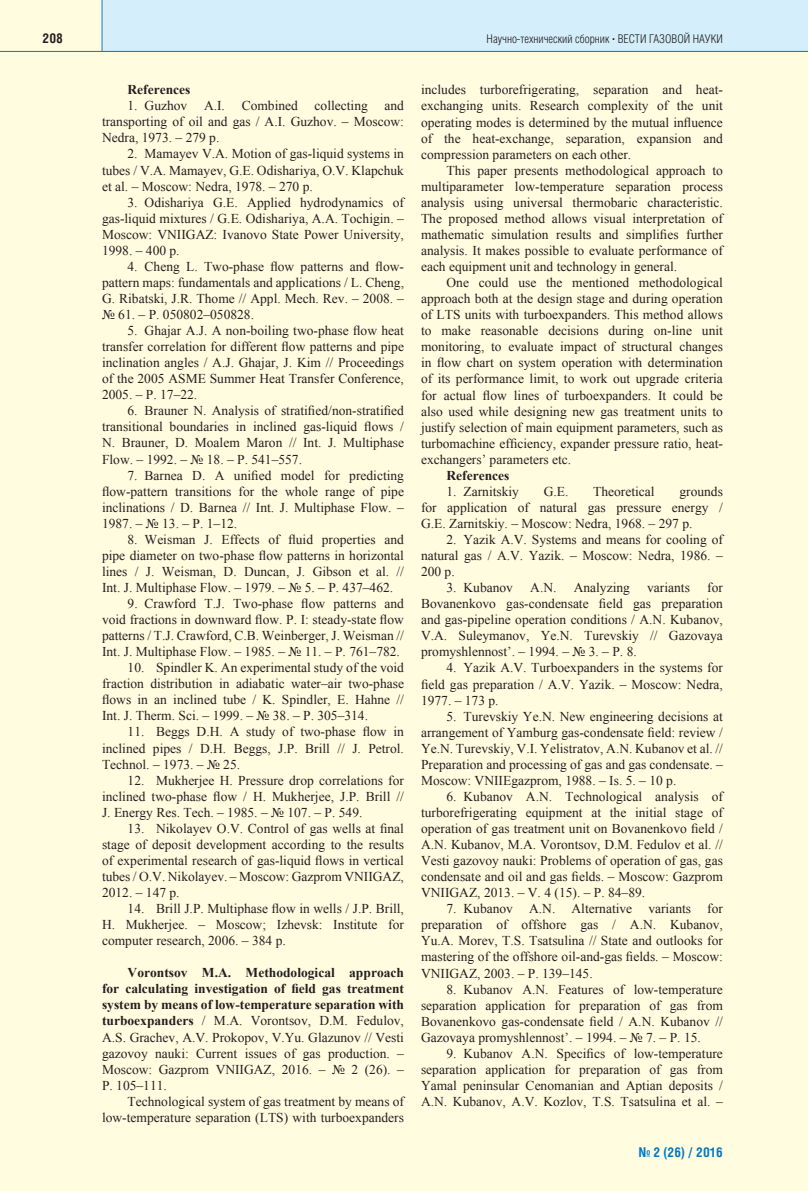
<style>
.page{position:relative;width:808px;height:1191px;background:#fff}
.page>*{position:absolute;margin:0;border:0;box-sizing:border-box;transform-origin:0 0}
.t1{font:13.5px/16px "Times New Roman";color:#231f20;text-align:justify}
.t2{font:700 13.5px "Times New Roman";color:#231f20}
.t3{font:700 13.5px "Helios Cond";color:#0079c2}
.t4{font:700 13.5px "Helios Cond";color:#231f20}
.t5{font:300 12px "Helios Cond";color:#231f20}
.s1{font-family:"Times New Roman";font-weight:700}
.s2{font-weight:700}
</style>
<div class="page">
<div style="left:0;top:52px;width:808px;height:1139px;background:#fffce0"></div>
<div style="left:102px;top:0;width:706px;height:51px;background:#d4effb"></div>
<div style="left:0;top:0;width:102px;height:51px;background:#fffce0"></div>
<hr style="left:0;top:51px;width:808px;height:1px;background:#0079c2">
<hr style="left:102px;top:0;width:1px;height:51px;background:#0079c2">
<p class="t4" style="left:43px;top:33px;width:22px">208</p>
<p class="t5" style="left:487px;top:34px;width:238px">Научно-технический сборник <span class="s1">·</span> ВЕСТИ ГАЗОВОЙ НАУКИ</p>
<p class="t2" style="left:128px;top:82px;width:64px">References</p>
<p class="t1" style="left:102px;top:98px;width:303px;text-indent:26px">1. Guzhov A.I. Combined collecting and transporting of oil and gas / A.I. Guzhov. – Moscow:<br>Nedra, 1973. – 279 p.</p>
<p class="t1" style="left:102px;top:146px;width:303px;text-indent:26px">2. Mamayev V.A. Motion of gas-liquid systems in tubes / V.A. Mamayev, G.E. Odishariya, O.V. Klapchuk et al. – Moscow: Nedra, 1978. – 270 p.</p>
<p class="t1" style="left:102px;top:194px;width:303px;text-indent:26px">3. Odishariya G.E. Applied hydrodynamics of gas-liquid mixtures / G.E. Odishariya, A.A. Tochigin. – Moscow: VNIIGAZ: Ivanovo State Power University, 1998. – 400 p.</p>
<p class="t1" style="left:102px;top:258px;width:303px;text-indent:26px">4. Cheng L. Two-phase flow patterns and flow&shy;pattern maps: fundamentals and applications / L. Cheng, G. Ribatski, J.R. Thome // Appl. Mech. Rev. – 2008. – № 61. – P. 050802–050828.</p>
<p class="t1" style="left:102px;top:322px;width:303px;text-indent:26px">5. Ghajar A.J. A non-boiling two-phase flow heat transfer correlation for different flow patterns and pipe inclination angles / A.J. Ghajar, J. Kim // Proceedings of the 2005 ASME Summer Heat Transfer Conference, 2005. – P. 17–22.</p>
<p class="t1" style="left:102px;top:403px;width:303px;text-indent:26px">6. Brauner N. Analysis of stratified/non-stratified transitional boundaries in inclined gas-liquid flows / N. Brauner, D. Moalem Maron // Int. J. Multiphase Flow. – 1992. – № 18. – P. 541–557.</p>
<p class="t1" style="left:102px;top:467px;width:303px;text-indent:26px">7. Barnea D. A unified model for predicting flow-pattern transitions for the whole range of pipe inclinations / D. Barnea // Int. J. Multiphase Flow. – 1987. – № 13. – P. 1–12.</p>
<p class="t1" style="left:102px;top:531px;width:303px;text-indent:26px">8. Weisman J. Effects of fluid properties and pipe diameter on two-phase flow patterns in horizontal lines / J. Weisman, D. Duncan, J. Gibson et al. // Int. J. Multiphase Flow. – 1979. – № 5. – P. 437–462.</p>
<p class="t1" style="left:102px;top:595px;width:303px;text-indent:26px">9. Crawford T.J. Two-phase flow patterns and void fractions in downward flow. P. I: steady-state flow patterns / T.J. Crawford, C.B. Weinberger, J. Weisman // Int. J. Multiphase Flow. – 1985. – № 11. – P. 761–782.</p>
<p class="t1" style="left:102px;top:659px;width:303px;text-indent:26px">10. Spindler K. An experimental study of the void fraction distribution in adiabatic water–air two-phase flows in an inclined tube / K. Spindler, E. Hahne // Int. J. Therm. Sci. – 1999. – № 38. – P. 305–314.</p>
<p class="t1" style="left:102px;top:724px;width:303px;text-indent:26px">11. Beggs D.H. A study of two-phase flow in inclined pipes / D.H. Beggs, J.P. Brill // J. Petrol.<br>Technol. – 1973. – № 25.</p>
<p class="t1" style="left:102px;top:772px;width:303px;text-indent:26px">12. Mukherjee H. Pressure drop correlations for inclined two-phase flow / H. Mukherjee, J.P. Brill // J. Energy Res. Tech. – 1985. – № 107. – P. 549.</p>
<p class="t1" style="left:102px;top:820px;width:303px;text-indent:26px">13. Nikolayev O.V. Control of gas wells at final stage of deposit development according to the results of experimental research of gas-liquid flows in vertical tubes / O.V. Nikolayev. – Moscow: Gazprom VNIIGAZ, 2012. – 147 p.</p>
<p class="t1" style="left:102px;top:900px;width:303px;text-indent:26px">14. Brill J.P. Multiphase flow in wells / J.P. Brill, H. Mukherjee. – Moscow; Izhevsk: Institute for computer research, 2006. – 384 p.</p>
<p class="t1" style="left:102px;top:964px;width:303px;text-indent:26px"><span class="s2">Vorontsov M.A. Methodological approach for calculating investigation of field gas treatment system by means of low-temperature separation with turboexpanders</span> / M.A. Vorontsov, D.M. Fedulov, A.S. Grachev, A.V. Prokopov, V.Yu. Glazunov // Vesti gazovoy nauki: Current issues of gas production. – Moscow: Gazprom VNIIGAZ, 2016. – № 2 (26). – P. 105–111.</p>
<p class="t1" style="left:102px;top:1093px;width:303px;text-align:right">Technological system of gas treatment by means of low-temperature separation (LTS) with turboexpanders</p>
<p class="t1" style="left:421px;top:82px;width:303px">includes turborefrigerating, separation and heat&shy;exchanging units. Research complexity of the unit operating modes is determined by the mutual influence of the heat-exchange, separation, expansion and compression parameters on each other.</p>
<p class="t1" style="left:421px;top:162px;width:303px;text-indent:26px">This paper presents methodological approach to multiparameter low-temperature separation process analysis using universal thermobaric characteristic.<br>The proposed method allows visual interpretation of mathematic simulation results and simplifies further analysis. It makes possible to evaluate performance of each equipment unit and technology in general.</p>
<p class="t1" style="left:421px;top:274px;width:303px;text-indent:26px">One could use the mentioned methodological approach both at the design stage and during operation of LTS units with turboexpanders. This method allows to make reasonable decisions during on-line unit monitoring, to evaluate impact of structural changes in flow chart on system operation with determination of its performance limit, to work out upgrade criteria for actual flow lines of turboexpanders. It could be also used while designing new gas treatment units to justify selection of main equipment parameters, such as turbomachine efficiency, expander pressure ratio, heat&shy;exchangers’ parameters etc.</p>
<p class="t2" style="left:446px;top:468px;width:64px">References</p>
<p class="t1" style="left:446px;top:483px;width:74px">1. Zarnitskiy</p>
<p class="t1" style="left:544px;top:483px;width:26px">G.E.</p>
<p class="t1" style="left:593px;top:483px;width:63px">Theoretical</p>
<p class="t1" style="left:421px;top:483px;width:303px;text-indent:258px">grounds for application of natural gas pressure energy / G.E. Zar nitskiy. – Moscow: Nedra, 1968. – 297 p.</p>
<p class="t1" style="left:421px;top:531px;width:303px;text-indent:26px">2. Yazik A.V. Systems and means for cooling of natural gas / A.V. Yazik. – Moscow: Nedra, 1986. – 200 p.</p>
<p class="t1" style="left:446px;top:579px;width:68px">3. Kubanov</p>
<p class="t1" style="left:530px;top:579px;width:28px">A.N.</p>
<p class="t1" style="left:574px;top:579px;width:58px">Analyzing</p>
<p class="t1" style="left:647px;top:579px;width:44px">variants</p>
<p class="t1" style="left:421px;top:579px;width:303px;text-indent:286px">for Bovanenkovo gas-condensate field gas preparation and gas-pipeline operation conditions / A.N. Kubanov, V.A. Suleymanov, Ye.N. Turevskiy // Gazovaya promyshlennost’. – 1994. – № 3. – P. 8.</p>
<p class="t1" style="left:421px;top:660px;width:303px;text-indent:26px">4. Yazik A.V. Turboexpanders in the systems for field gas preparation / A.V. Yazik. – Moscow: Nedra, 1977. – 173 p.</p>
<p class="t1" style="left:421px;top:708px;width:303px;text-indent:26px">5. Turevskiy Ye.N. New engineering decisions at arrangement of Yamburg gas-condensate field: review / Ye.N. Turevskiy, V.I. Yelistratov, A.N. Kubanov et al. // Preparation and processing of gas and gas condensate. – Moscow: VNIIEgazprom, 1988. – Is. 5. – 10 p.</p>
<p class="t1" style="left:421px;top:788px;width:303px;text-indent:26px">6. Kubanov A.N. Technological analysis of turborefrigerating equipment at the initial stage of operation of gas treatment unit on Bovanenkovo field / A.N. Kubanov, M.A. Vorontsov, D.M. Fedulov et al. // Vesti gazovoy nauki: Problems of operation of gas, gas condensate and oil and gas fields. – Moscow: Gazprom VNIIGAZ, 2013. – V. 4 (15). – P. 84–89.</p>
<p class="t1" style="left:421px;top:900px;width:303px;text-indent:26px">7. Kubanov A.N. Alternative variants for preparation of offshore gas / A.N. Kubanov, Yu.A. Morev, T.S. Tsatsulina // State and outlooks for mastering of the offshore oil-and-gas fields. – Moscow:<br>VNIIGAZ, 2003. – P. 139–145.</p>
<p class="t1" style="left:421px;top:981px;width:303px;text-indent:26px">8. Kubanov A.N. Features of low-temperature separation application for preparation of gas from Bovanenkovo gas-condensate field / A.N. Kubanov // Gazovaya promyshlennost’. – 1994. – № 7. – P. 15.</p>
<p class="t1" style="left:421px;top:1045px;width:303px;text-indent:26px">9. Kubanov A.N. Specifics of low-temperature separation application for preparation of gas from Yamal peninsular Cenomanian and Aptian deposits / A.N. Kubanov, A.V. Kozlov, T.S. Tsatsulina et al. –</p>
<p class="t3" style="left:639px;top:1147px;width:86px">№ 2 (26) / 2016</p>
</div>
